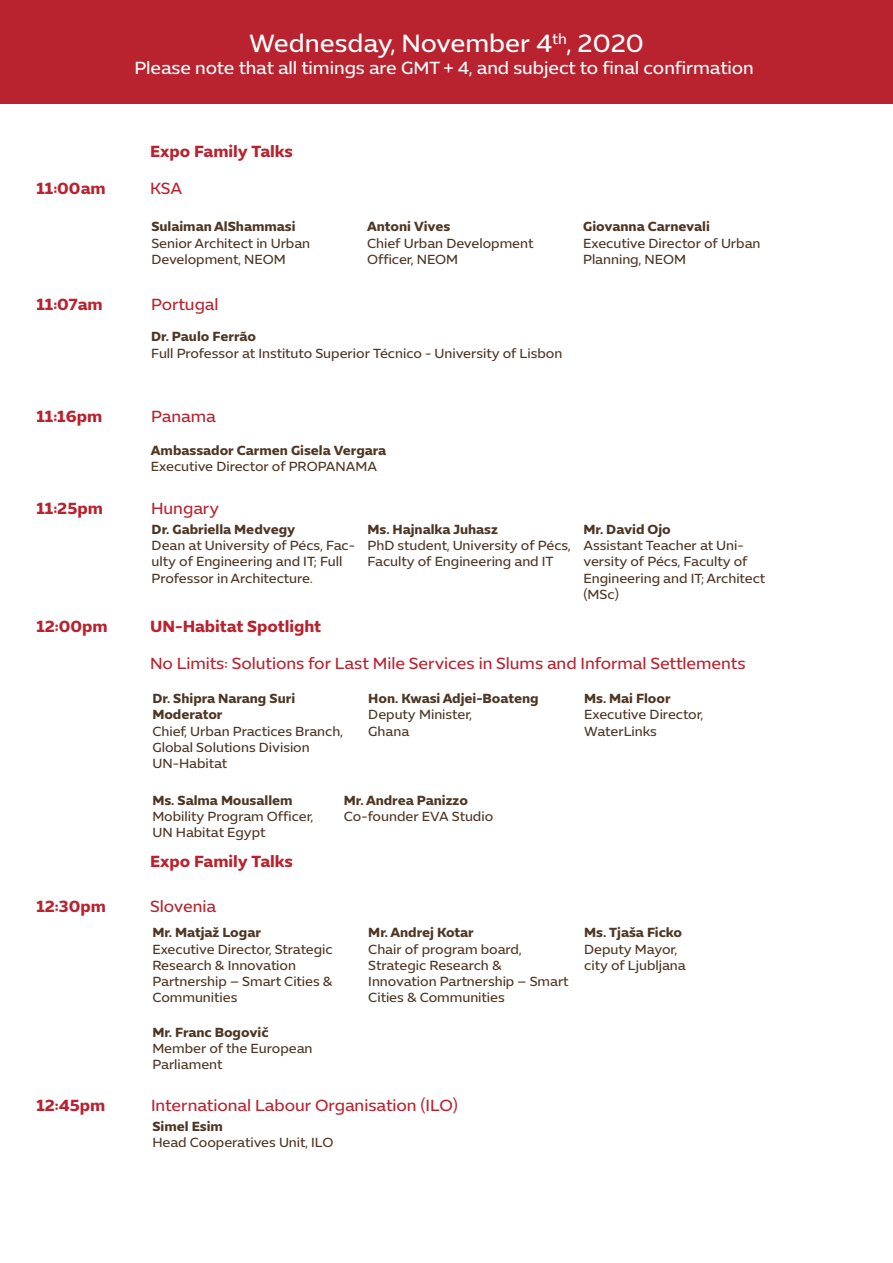
<style>
.page{position:relative;width:893px;height:1263px;background:#fff}
.page>*{position:absolute;margin:0;border:0;box-sizing:border-box;transform-origin:0 0}
.t1{font:25.5px "Expo Office";color:#fff}
.t2{font:18px "Expo Office";color:#fff}
.t3{font:16.5px "Expo Office";color:#b8232f}
.t4{font:700 16.5px "Expo Office";color:#b8232f}
.t5{font:14.85px "Expo Office";color:#fff}
.t6{font:13.5px/16.2px "Expo Office";color:#4e3624}
.t7{font:700 13.5px/16.2px "Expo Office";color:#4e3624}
.s1{font-size:25.5px}
</style>
<div class="page">
<div style="left:0;top:0;width:893px;height:103px;background:#b8232f"></div>
<p class="t4" style="left:36px;top:179px;width:71px">11:00am</p>
<p class="t4" style="left:36px;top:294px;width:68px">11:07am</p>
<p class="t4" style="left:36px;top:406px;width:68px">11:16pm</p>
<p class="t4" style="left:36px;top:499px;width:68px">11:25pm</p>
<p class="t4" style="left:36px;top:617px;width:73px">12:00pm</p>
<p class="t4" style="left:36px;top:896px;width:71px">12:30pm</p>
<p class="t4" style="left:36px;top:1096px;width:71px">12:45pm</p>
<p class="t5" style="left:552px;top:27px;width:21px"><span class="s1">,</span>t h</p>
<h1 class="t1" style="left:249px;top:24px;width:304px">Wednesday, November 4</h1>
<h1 class="t1" style="left:577px;top:24px;width:68px">2020</h1>
<h2 class="t2" style="left:134px;top:54px;width:621px">Please note that all timings are GMT + 4, and subject to final confirmation</h2>
<p class="t4" style="left:150px;top:142px;width:144px">Expo Family Talks</p>
<p class="t3" style="left:150px;top:176px;width:34px">KSA</p>
<p class="t7" style="left:151px;top:219px;width:146px">Sulaiman AlShammasi</p>
<p class="t6" style="left:151px;top:235px;width:160px">Senior Architect in Urban<br>Development, NEOM</p>
<p class="t3" style="left:151px;top:291px;width:69px">Portugal</p>
<p class="t7" style="left:367px;top:219px;width:85px">Antoni Vives</p>
<p class="t6" style="left:367px;top:235px;width:168px">Chief Urban Development<br>Officer, NEOM</p>
<p class="t7" style="left:151px;top:329px;width:106px">Dr. Paulo Ferrão</p>
<p class="t6" style="left:151px;top:345px;width:413px">Full Professor at Instituto Superior Técnico - University of Lisbon</p>
<p class="t7" style="left:583px;top:219px;width:128px">Giovanna Carnevali</p>
<p class="t6" style="left:583px;top:235px;width:179px">Executive Director of Urban<br>Planning, NEOM</p>
<p class="t3" style="left:151px;top:404px;width:66px">Panama</p>
<p class="t7" style="left:151px;top:442px;width:237px">Ambassador Carmen Gisela Vergara</p>
<p class="t6" style="left:151px;top:458px;width:228px">Executive Director of PROPANAMA</p>
<p class="t3" style="left:151px;top:496px;width:70px">Hungary</p>
<p class="t7" style="left:152px;top:521px;width:145px">Dr. Gabriella Medvegy</p>
<p class="t6" style="left:152px;top:554px;width:192px">ulty of Engineering and IT; Full</p>
<p class="t6" style="left:152px;top:538px;width:205px">Dean at University of Pécs, Fac-</p>
<p class="t6" style="left:152px;top:570px;width:163px">Professor in Architecture.</p>
<p class="t7" style="left:368px;top:521px;width:132px">Ms. Hajnalka Juhasz</p>
<p class="t6" style="left:368px;top:538px;width:205px">PhD student, University of Pécs,<br>Faculty of Engineering and IT</p>
<p class="t4" style="left:150px;top:617px;width:173px">UN-Habitat Spotlight</p>
<p class="t7" style="left:583px;top:521px;width:89px">Mr. David Ojo</p>
<p class="t6" style="left:583px;top:554px;width:166px">versity of Pécs, Faculty of</p>
<p class="t6" style="left:583px;top:538px;width:162px">Assistant Teacher at Uni-</p>
<p class="t6" style="left:583px;top:570px;width:183px">Engineering and IT; Architect (MSc(</p>
<p class="t3" style="left:150px;top:650px;width:597px">No Limits: Solutions for Last Mile Services in Slums and Informal Settlements</p>
<p class="t7" style="left:152px;top:690px;width:144px">Dr. Shipra Narang Suri<br>Moderator</p>
<p class="t6" style="left:152px;top:723px;width:192px">Chief, Urban Practices Branch,<br>Global Solutions Division<br>UN-Habitat</p>
<p class="t7" style="left:368px;top:690px;width:172px">Hon. Kwasi Adjei-Boateng</p>
<p class="t6" style="left:368px;top:707px;width:105px">Deputy Minister,<br>Ghana</p>
<p class="t7" style="left:152px;top:792px;width:142px">Ms. Salma Mousallem</p>
<p class="t6" style="left:152px;top:809px;width:162px">Mobility Program Officer,<br>UN Habitat Egypt</p>
<p class="t4" style="left:150px;top:852px;width:144px">Expo Family Talks</p>
<p class="t3" style="left:150px;top:893px;width:67px">Slovenia</p>
<p class="t7" style="left:152px;top:924px;width:110px">Mr. Matjaž Logar</p>
<p class="t6" style="left:152px;top:941px;width:182px">Executive Director, Strategic<br>Research &amp; Innovation<br>Partnership – Smart Cities &amp;<br>Communities</p>
<p class="t7" style="left:344px;top:792px;width:126px">Mr. Andrea Panizzo</p>
<p class="t6" style="left:344px;top:809px;width:151px">Co-founder EVA Studio</p>
<p class="t7" style="left:368px;top:924px;width:107px">Mr. Andrej Kotar</p>
<p class="t6" style="left:368px;top:941px;width:202px">Chair of program board,<br>Strategic Research &amp;<br>Innovation Partnership – Smart<br>Cities &amp; Communities</p>
<p class="t7" style="left:152px;top:1024px;width:118px">Mr. Franc Bogovič</p>
<p class="t6" style="left:152px;top:1041px;width:162px">Member of the European<br>Parliament</p>
<p class="t3" style="left:151px;top:1093px;width:308px">International Labour Organisation (ILO(</p>
<p class="t7" style="left:152px;top:1118px;width:72px">Simel Esim</p>
<p class="t6" style="left:152px;top:1135px;width:183px">Head Cooperatives Unit, ILO</p>
<p class="t7" style="left:584px;top:690px;width:88px">Ms. Mai Floor</p>
<p class="t6" style="left:584px;top:707px;width:121px">Executive Director,<br>WaterLinks</p>
<p class="t7" style="left:584px;top:924px;width:99px">Ms. Tjaša Ficko</p>
<p class="t6" style="left:584px;top:941px;width:103px">Deputy Mayor, city of Ljubljana</p>
</div>
